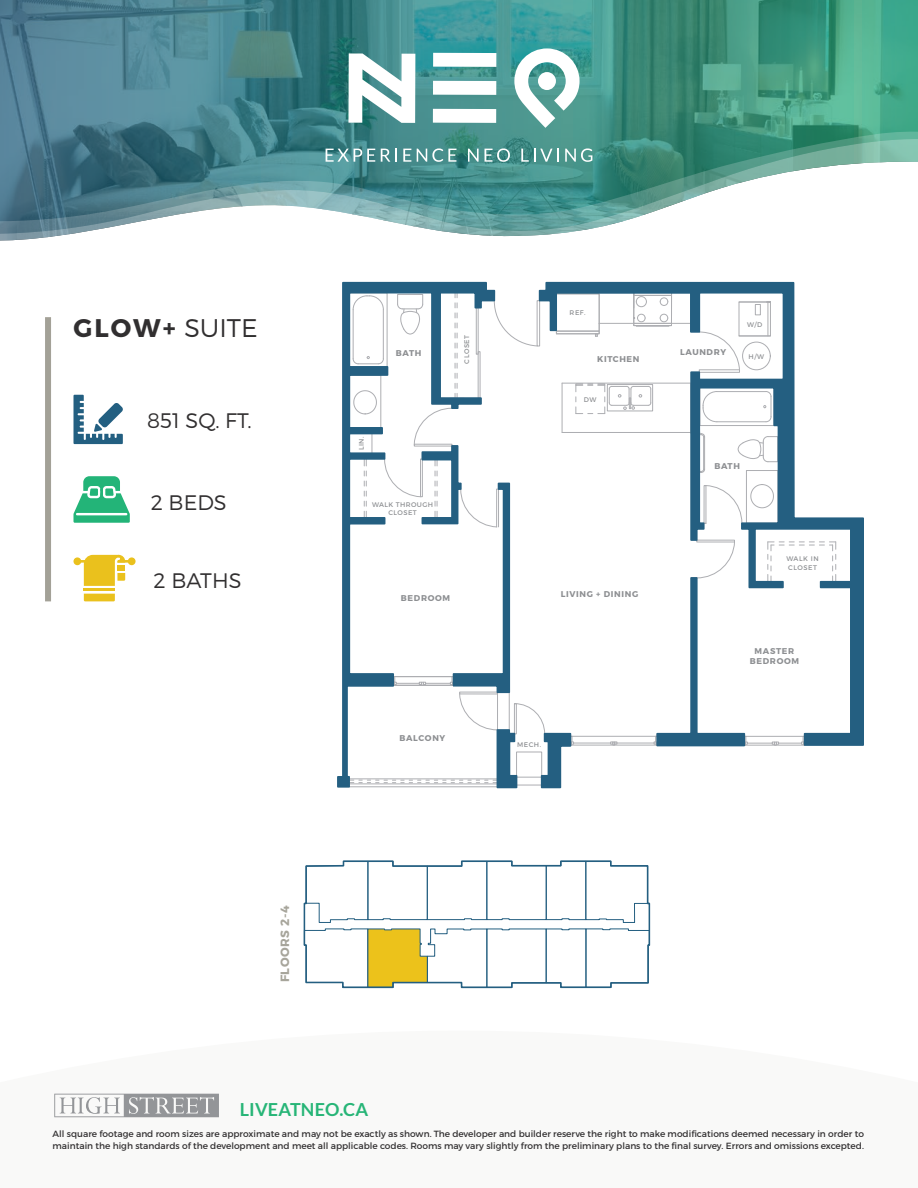
<style>
.page{position:relative;width:918px;height:1188px;background:#fff}
.page>*{position:absolute;margin:0;border:0;box-sizing:border-box;transform-origin:0 0}
.t1{font:700 25.5px "Montserrat";color:#312f30}
.t2{font:300 21px "Montserrat";color:#312f30}
.t3{font:700 18px "Lato";letter-spacing:.01em;color:#27b577}
.t4{font:700 12px "Montserrat";letter-spacing:.05em;color:#a7a59b}
.t5{font:9px/12px "Montserrat";color:#312f30}
.t6{font:700 8.4px/10.1px "Montserrat";letter-spacing:.08em;color:#8d8f92;text-align:center}
.t7{font:6.75px/8.1px "Montserrat";letter-spacing:.075em;color:#8d8f92;text-align:center}
.s1{font-weight:300}
</style>
<div class="page">
<svg style="left:0;top:0;width:918px;height:132px"></svg>
<svg style="left:0;top:234px;width:552px;height:7px"></svg>
<svg style="left:0;top:132px;width:918px;height:102px"></svg>
<div style="left:433px;top:53px;width:63px;height:14px;background:#fff"></div>
<div style="left:433px;top:81px;width:63px;height:14px;background:#fff"></div>
<div style="left:433px;top:109px;width:63px;height:14px;background:#fff"></div>
<svg style="left:514px;top:48px;width:66px;height:80px"></svg>
<svg style="left:348px;top:53px;width:67px;height:70px"></svg>
<svg style="left:326px;top:149px;width:49px;height:13px"></svg>
<svg style="left:381px;top:149px;width:16px;height:13px"></svg>
<svg style="left:403px;top:149px;width:8px;height:13px"></svg>
<svg style="left:417px;top:148px;width:39px;height:14px"></svg>
<svg style="left:468px;top:149px;width:11px;height:13px"></svg>
<svg style="left:485px;top:148px;width:25px;height:14px"></svg>
<svg style="left:521px;top:149px;width:38px;height:13px"></svg>
<svg style="left:565px;top:148px;width:27px;height:14px"></svg>
<svg style="left:54px;top:1094px;width:165px;height:23px"></svg>
<svg style="left:74px;top:395px;width:49px;height:49px"></svg>
<svg style="left:74px;top:476px;width:56px;height:47px"></svg>
<hr style="left:84px;top:588px;width:31px;height:3px;background:#eac11d">
<svg style="left:84px;top:594px;width:31px;height:7px"></svg>
<div style="left:74px;top:557px;width:7px;height:8px;background:#eac11d;border-radius:50%"></div>
<div style="left:128px;top:557px;width:8px;height:8px;background:#eac11d;border-radius:50%"></div>
<svg style="left:79px;top:555px;width:51px;height:31px"></svg>
<div style="left:45px;top:317px;width:6px;height:284px;background:#a3a197"></div>
<svg style="left:538px;top:282px;width:326px;height:464px"></svg>
<svg style="left:337px;top:282px;width:159px;height:506px"></svg>
<svg style="left:349px;top:292px;width:487px;height:496px"></svg>
<svg style="left:304px;top:860px;width:346px;height:128px"></svg>
<h1 class="t1" style="left:74px;top:312px;width:186px">GLOW+ <span class="s1">SUITE</span></h1>
<h2 class="t2" style="left:147px;top:408px;width:106px">851 SQ. FT.</h2>
<h2 class="t2" style="left:151px;top:489px;width:78px">2 BEDS</h2>
<h2 class="t2" style="left:154px;top:568px;width:89px">2 BATHS</h2>
<h3 class="t4" style="left:278px;top:982px;width:79px;rotate:-90deg">FLOORS 2-4</h3>
<p class="t7" style="left:570px;top:308px;width:17px">REF.</p>
<p class="t7" style="left:463px;top:364px;width:30px;rotate:-90deg">CLOSET</p>
<p class="t6" style="left:396px;top:348px;width:27px">BATH</p>
<p class="t6" style="left:680px;top:347px;width:48px">LAUNDRY</p>
<p class="t6" style="left:597px;top:354px;width:44px">KITCHEN</p>
<p class="t7" style="left:584px;top:395px;width:14px">DW</p>
<p class="t7" style="left:747px;top:321px;width:17px">W/D</p>
<p class="t7" style="left:749px;top:353px;width:17px">H/W</p>
<p class="t7" style="left:357px;top:450px;width:15px;rotate:-90deg">LIN.</p>
<p class="t7" style="left:372px;top:500px;width:63px">WALK THROUGH<br>CLOSET</p>
<p class="t6" style="left:714px;top:461px;width:27px">BATH</p>
<p class="t6" style="left:401px;top:593px;width:51px">BEDROOM</p>
<p class="t6" style="left:561px;top:589px;width:79px">LIVING + DINING</p>
<p class="t7" style="left:787px;top:555px;width:34px;text-align:left">WALK IN<br>CLOSET</p>
<p class="t6" style="left:750px;top:646px;width:51px">MASTER<br>BEDROOM</p>
<p class="t6" style="left:399px;top:733px;width:47px">BALCONY</p>
<p class="t7" style="left:517px;top:741px;width:26px">MECH.</p>
<h3 class="t3" style="left:240px;top:1099px;width:130px">LIVEATNEO.CA</h3>
<p class="t5" style="left:53px;top:1127px;width:813px">All square footage and room sizes are approximate and may not be exactly as shown. The developer and builder reserve the right to make modifications deemed necessary in order to maintain the high standards of the development and meet all applicable codes. Rooms may vary slightly from the preliminary plans to the final survey. Errors and omissions excepted.</p>
</div>
